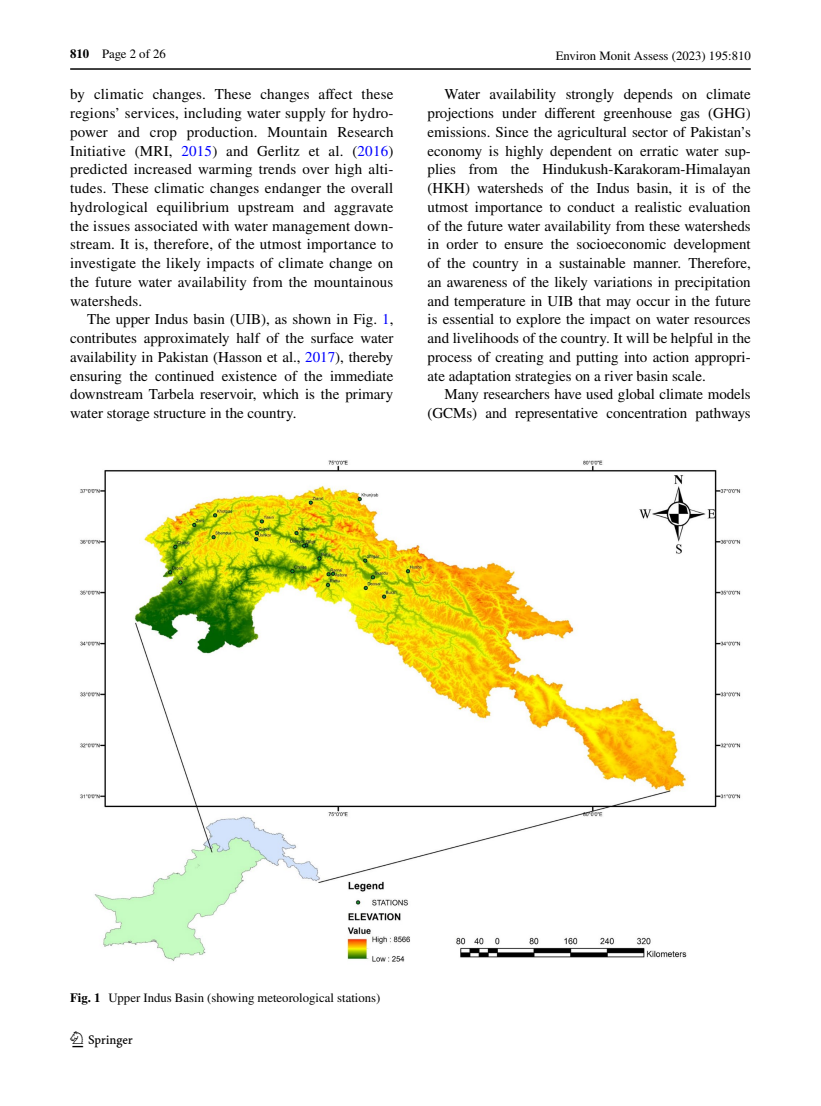
<style>
.page{position:relative;width:821px;height:1106px;background:#fff}
.page>*{position:absolute;margin:0;border:0;box-sizing:border-box;transform-origin:0 0}
.t1{font:22.5px "Springnew Regular 2";color:#000}
.t2{font:15px/18.8px "STIX";color:#000;text-align:justify}
.t3{font:12.75px "STIX";color:#000}
.s1{font-weight:700}
.s2{color:#00f}
</style>
<div class="page">
<hr style="left:70px;top:68px;width:680px;height:2px;background:#000">
<img style="left:80px;top:460px;width:661px;height:502px">
<p class="t3" style="left:70px;top:45px;width:97px"><span class="s1">810</span> Page 2 of 26</p>
<p class="t2" style="left:70px;top:86px;width:325px">by climatic changes. These changes affect these regions’ services, including water supply for hydro&shy;power and crop production. Mountain Research Initiative (MRI, <span class="s2">2015</span>) and Gerlitz et al. (<span class="s2">2016</span>) predicted increased warming trends over high alti&shy;tudes. These climatic changes endanger the overall hydrological equilibrium upstream and aggravate the issues associated with water management down&shy;stream. It is, therefore, of the utmost importance to investigate the likely impacts of climate change on the future water availability from the mountainous watersheds.</p>
<p class="t2" style="left:70px;top:311px;width:325px;text-indent:17px">The upper Indus basin (UIB), as shown in Fig. <span class="s2">1</span>, contributes approximately half of the surface water availability in Pakistan (Hasson et al., <span class="s2">2017</span>), thereby ensuring the continued existence of the immediate downstream Tarbela reservoir, which is the primary water storage structure in the country.</p>
<p class="t3" style="left:555px;top:47px;width:197px">Environ Monit Assess (2023) 195:810</p>
<p class="t2" style="left:427px;top:86px;width:325px;text-indent:17px">Water availability strongly depends on climate projections under different greenhouse gas (GHG) emissions. Since the agricultural sector of Pakistan’s economy is highly dependent on erratic water sup&shy;plies from the Hindukush-Karakoram-Himalayan (HKH) watersheds of the Indus basin, it is of the utmost importance to conduct a realistic evaluation of the future water availability from these watersheds in order to ensure the socioeconomic development of the country in a sustainable manner. Therefore, an awareness of the likely variations in precipitation and temperature in UIB that may occur in the future is essential to explore the impact on water resources and livelihoods of the country. It will be helpful in the process of creating and putting into action appropri&shy;ate adaptation strategies on a river basin scale.</p>
<p class="t2" style="left:427px;top:386px;width:325px;text-align:right">Many researchers have used global climate models (GCMs) and representative concentration pathways</p>
<p class="t3" style="left:70px;top:988px;width:312px"><span class="s1">Fig. 1</span> Upper Indus Basin (showing meteorological stations)</p>
<h1 class="t1" style="left:72px;top:1031px;width:62px">1 3</h1>
</div>
